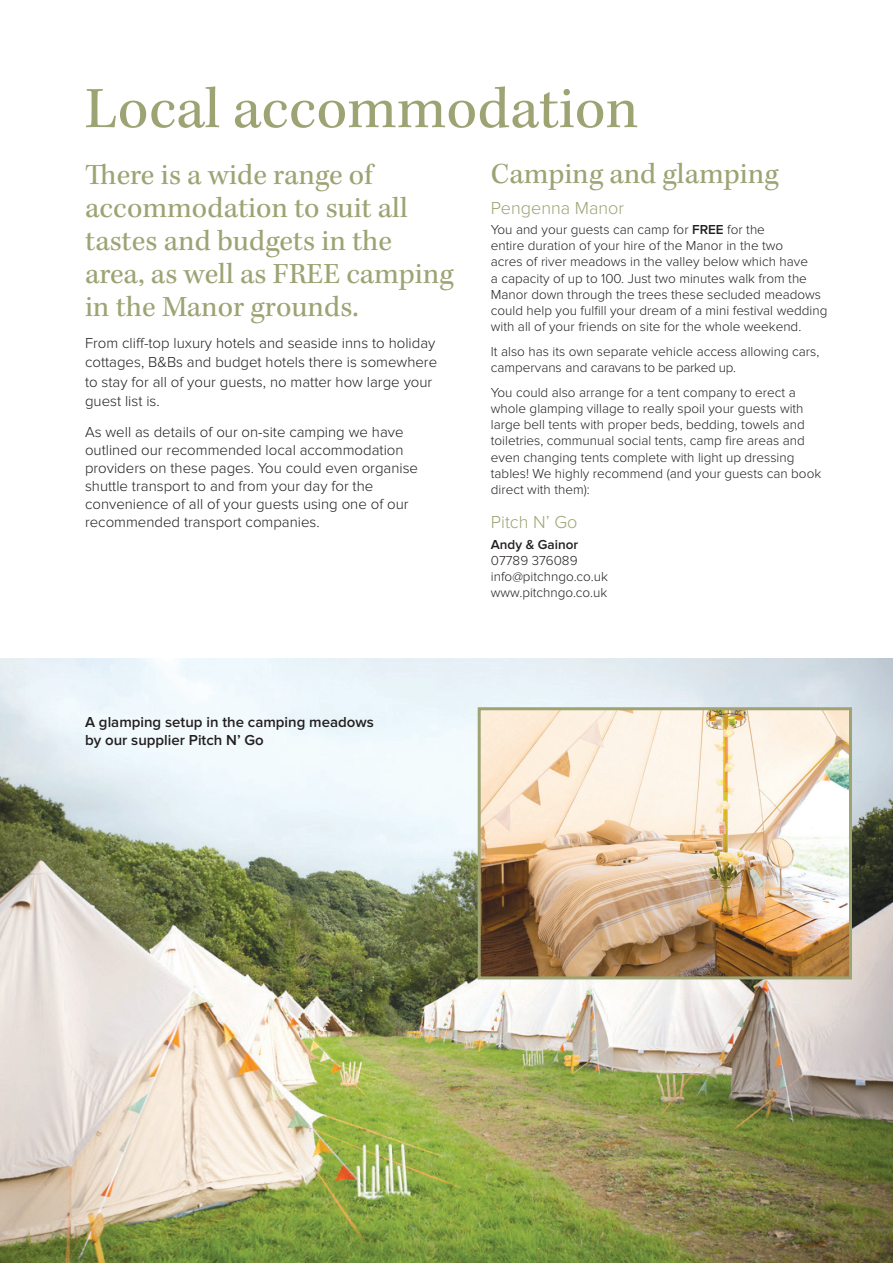
<style>
.page{position:relative;width:893px;height:1263px;background:#fff}
.page>*{position:absolute;margin:0;border:0;box-sizing:border-box;transform-origin:0 0}
.t1{font:60px "Kepler Std";color:#9ea374}
.t2{font:30px/33px "Kepler Std";color:#9ea374}
.t3{font:300 18px "Proxima Nova";color:#9ea374}
.t4{font:300 15px/18px "Proxima Nova";color:#231f20}
.t5{font:600 15px/18px "Proxima Nova";color:#231f20}
.t6{font:300 13.5px/16.2px "Proxima Nova";color:#231f20}
.t7{font:600 13.5px "Proxima Nova";color:#231f20}
.s1{font-weight:600}
</style>
<div class="page">
<img style="left:0;top:658px;width:893px;height:605px">
<img style="left:482px;top:711px;width:366px;height:264px">
<div style="left:478px;top:707px;width:374px;height:272px;border:3px solid #9ea374"></div>
<p class="t1" style="left:85px;top:74px;width:555px">Local accommodation</p>
<p class="t2" style="left:491px;top:159px;width:289px">Camping and glamping</p>
<p class="t3" style="left:491px;top:197px;width:135px">Pengenna Manor</p>
<p class="t6" style="left:491px;top:222px;width:338px">You and your guests can camp for <span class="s1">FREE</span> for the<br>entire duration of your hire of the Manor in the two<br>acres of river meadows in the valley below which have<br>a capacity of up to 100. Just two minutes walk from the Manor down through the trees these secluded meadows could help you fulfill your dream of a mini festival wedding with all of your friends on site for the whole weekend.</p>
<p class="t6" style="left:491px;top:343px;width:330px">It also has its own separate vehicle access allowing cars, campervans and caravans to be parked up.</p>
<p class="t6" style="left:491px;top:384px;width:332px">You could also arrange for a tent company to erect a whole glamping village to really spoil your guests with large bell tents with proper beds, bedding, towels and toiletries, communual social tents, camp fire areas and even changing tents complete with light up dressing tables! We highly recommend (and your guests can book direct with them):</p>
<p class="t3" style="left:491px;top:512px;width:88px">Pitch N’ Go</p>
<p class="t7" style="left:491px;top:537px;width:89px">Andy &amp; Gainor</p>
<p class="t6" style="left:491px;top:553px;width:118px">07789 376089 info@pitchngo.co.uk</p>
<p class="t6" style="left:491px;top:585px;width:118px">www.pitchngo.co.uk</p>
<p class="t2" style="left:85px;top:159px;width:370px">There is a wide range of accommodation to suit all tastes and budgets in the area, as well as FREE camping in the Manor grounds.</p>
<p class="t4" style="left:85px;top:333px;width:354px;line-height:19.5px">From cliff-top luxury hotels and seaside inns to holiday cottages, B&amp;Bs and budget hotels there is somewhere to stay for all of your guests, no matter how large your guest list is.</p>
<p class="t4" style="left:85px;top:423px;width:335px">As well as details of our on-site camping we have outlined our recommended local accommodation providers on these pages. You could even organise shuttle transport to and from your day for the convenience of all of your guests using one of our recommended transport companies.</p>
<p class="t5" style="left:85px;top:713px;width:290px">A glamping setup in the camping meadows by our supplier Pitch N’ Go</p>
</div>
